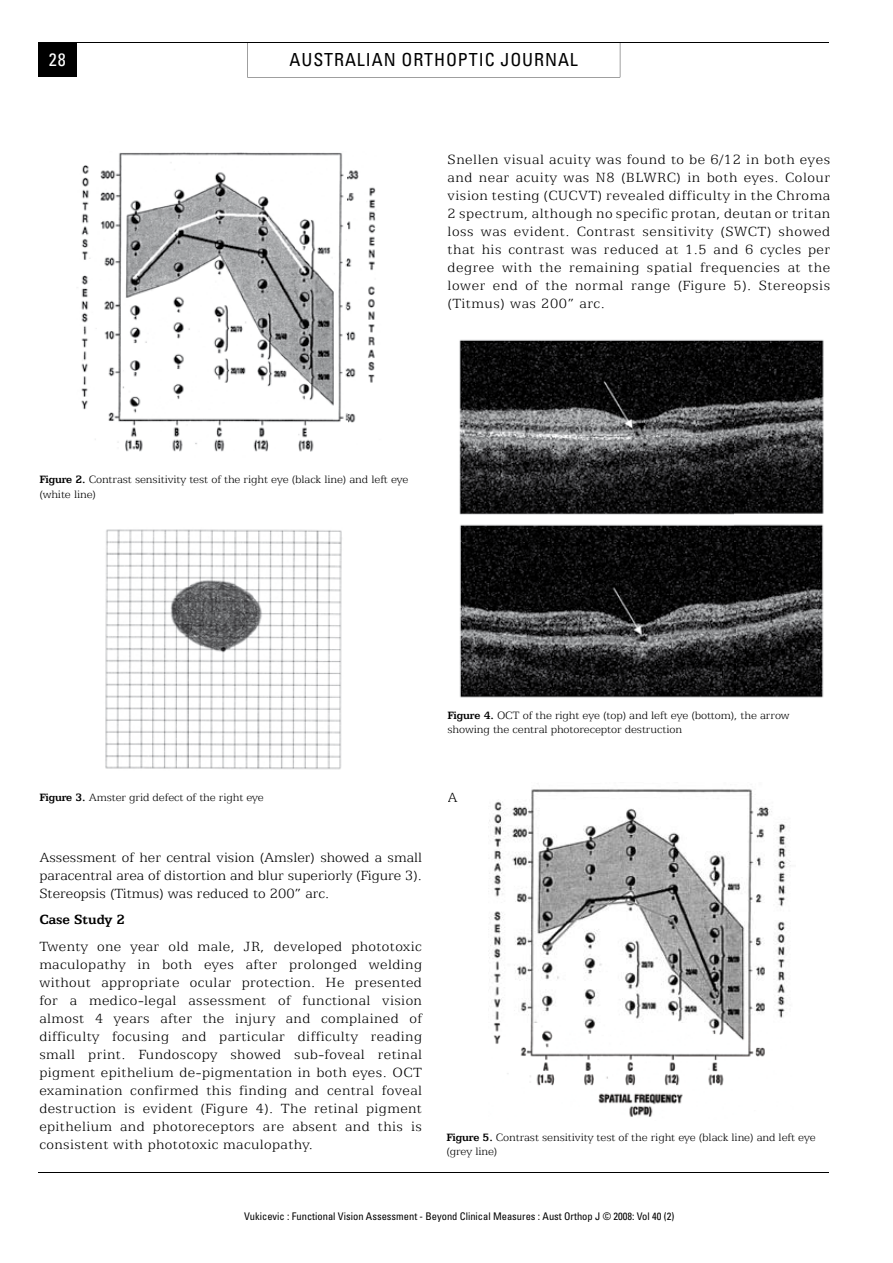
<style>
.page{position:relative;width:893px;height:1263px;background:#fff}
.page>*{position:absolute;margin:0;border:0;box-sizing:border-box;transform-origin:0 0}
.t1{font:condensed 18px "Univers LT Std";letter-spacing:.05em;color:#000}
.t2{font:condensed 18px "Univers LT Std";color:#fff}
.t3{font:300 15px/18px "Egyptian 505 BT";letter-spacing:.025em;color:#000;text-align:justify}
.t4{font:700 15px "Egyptian 505 BT";color:#000}
.t5{font:300 12px/14.4px "Egyptian 505 BT";letter-spacing:-.01em;color:#000}
.t6{font:condensed 10.5px "Univers LT Std";color:#000}
.s1{font-weight:700}
</style>
<div class="page">
<svg style="left:247px;top:44px;width:373px;height:33px"></svg>
<div style="left:38px;top:43px;width:38px;height:34px;background:#000"></div>
<hr style="left:38px;top:43px;width:791px;height:1px;background:#000">
<hr style="left:38px;top:1172px;width:791px;height:1px;background:#000">
<img style="left:77px;top:152px;width:299px;height:300px">
<img style="left:105px;top:529px;width:237px;height:241px">
<img style="left:459px;top:339px;width:365px;height:359px">
<img style="left:488px;top:789px;width:303px;height:328px">
<p class="t2" style="left:49px;top:49px;width:18px">28</p>
<p class="t1" style="left:290px;top:49px;width:290px">australian orthoptic journal</p>
<p class="t3" style="left:448px;top:150px;width:384px">Snellen visual acuity was found to be 6/12 in both eyes and near acuity was N8 (BLWRC) in both eyes. Colour vision testing (CUCVT) revealed difficulty in the Chroma 2 spectrum, although no specific protan, deutan or tritan loss was evident. Contrast sensitivity (SWCT) showed that his contrast was reduced at 1.5 and 6 cycles per degree with the remaining spatial frequencies at the lower end of the normal range (Figure 5). Stereopsis (Titmus) was 200” arc.</p>
<p class="t5" style="left:39px;top:472px;width:371px"><span class="s1">Figure 2.</span> Contrast sensitivity test of the right eye (black line) and left eye (white line)</p>
<p class="t5" style="left:39px;top:790px;width:226px"><span class="s1">Figure 3.</span> Amster grid defect of the right eye</p>
<p class="t3" style="left:39px;top:848px;width:384px">Assessment of her central vision (Amsler) showed a small paracentral area of distortion and blur superiorly (Figure 3).<br>Stereopsis (Titmus) was reduced to 200” arc.</p>
<p class="t4" style="left:39px;top:911px;width:87px">Case Study 2</p>
<p class="t3" style="left:39px;top:937px;width:384px">Twenty one year old male, JR, developed phototoxic maculopathy in both eyes after prolonged welding without appropriate ocular protection. He presented for a medico-legal assessment of functional vision almost 4 years after the injury and complained of difficulty focusing and particular difficulty reading small print. Fundoscopy showed sub-foveal retinal pigment epithelium de-pigmentation in both eyes. OCT examination confirmed this finding and central foveal destruction is evident (Figure 4). The retinal pigment epithelium and photoreceptors are absent and this is consistent with phototoxic maculopathy.</p>
<p class="t5" style="left:448px;top:708px;width:344px"><span class="s1">Figure 4.</span> OCT of the right eye (top) and left eye (bottom), the arrow showing the central photoreceptor destruction</p>
<p class="t3" style="left:448px;top:788px;width:12px">A</p>
<p class="t5" style="left:446px;top:1130px;width:371px"><span class="s1">Figure 5.</span> Contrast sensitivity test of the right eye (black line) and left eye (grey line)</p>
<p class="t6" style="left:244px;top:1209px;width:431px">Vukicevic : Functional Vision assessment - Beyond clinical Measures : aust orthop j © 2008: Vol 40 (2)</p>
<p class="t6" style="left:388px;top:1209px;width:94px">aust orthopt j © 2008</p>
</div>
